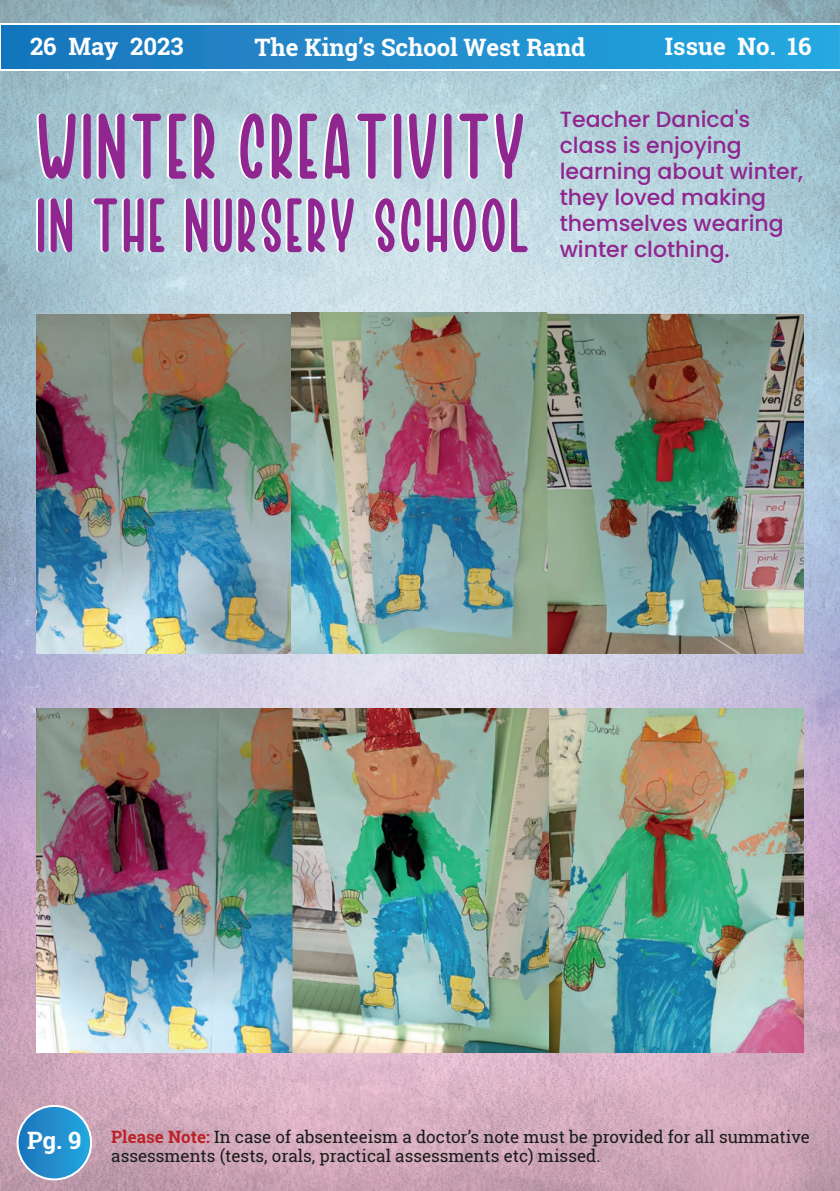
<style>
.page{position:relative;width:840px;height:1191px;background:#fff}
.page>*{position:absolute;margin:0;border:0;box-sizing:border-box;transform-origin:0 0}
.t1{font:128px "Rossabel Display";color:#90268f}
.t2{font:105.8px "Rossabel Display";color:#90268f}
.t3{font:700 24px "Roboto Slab";color:#fff}
.t4{font:500 22px/26px "Poppins";color:#90268f}
.t5{font:17px/18.4px "Roboto Slab";color:#1a1c19}
.s1{font-weight:700;color:#bb2227}
</style>
<div class="page">
<img style="left:0;top:0;width:839px;height:1191px">
<svg style="left:0;top:23px;width:839px;height:48px;background:#3297d1"></svg>
<svg style="left:18px;top:1106px;width:73px;height:73px;background:#2790ce"></svg>
<div style="left:17px;top:1105px;width:75px;height:75px;border:2px solid #fff;border-radius:50%"></div>
<img style="left:36px;top:312px;width:766px;height:341px">
<img style="left:36px;top:708px;width:766px;height:344px">
<h3 class="t3" style="left:30px;top:30px;width:155px">26 May 2023</h3>
<h3 class="t3" style="left:254px;top:31px;width:332px">The King’s School West Rand</h3>
<h3 class="t3" style="left:664px;top:30px;width:148px">Issue No. 16</h3>
<h1 class="t1" style="left:35px;top:56px;width:493px">WINTER CREATIVITY</h1>
<h2 class="t2" style="left:35px;top:150px;width:497px">IN THE NURSERY SCHOOL</h2>
<p class="t4" style="left:559px;top:106px;width:245px">Teacher Danica's class is enjoying learning about winter, they loved making themselves wearing winter clothing.</p>
<h3 class="t3" style="left:27px;top:1124px;width:56px">Pg. 9</h3>
<p class="t5" style="left:111px;top:1127px;width:699px"><span class="s1">Please Note:</span> In case of absenteeism a doctor’s note must be provided for all summative assessments (tests, orals, practical assessments etc) missed.</p>
</div>
